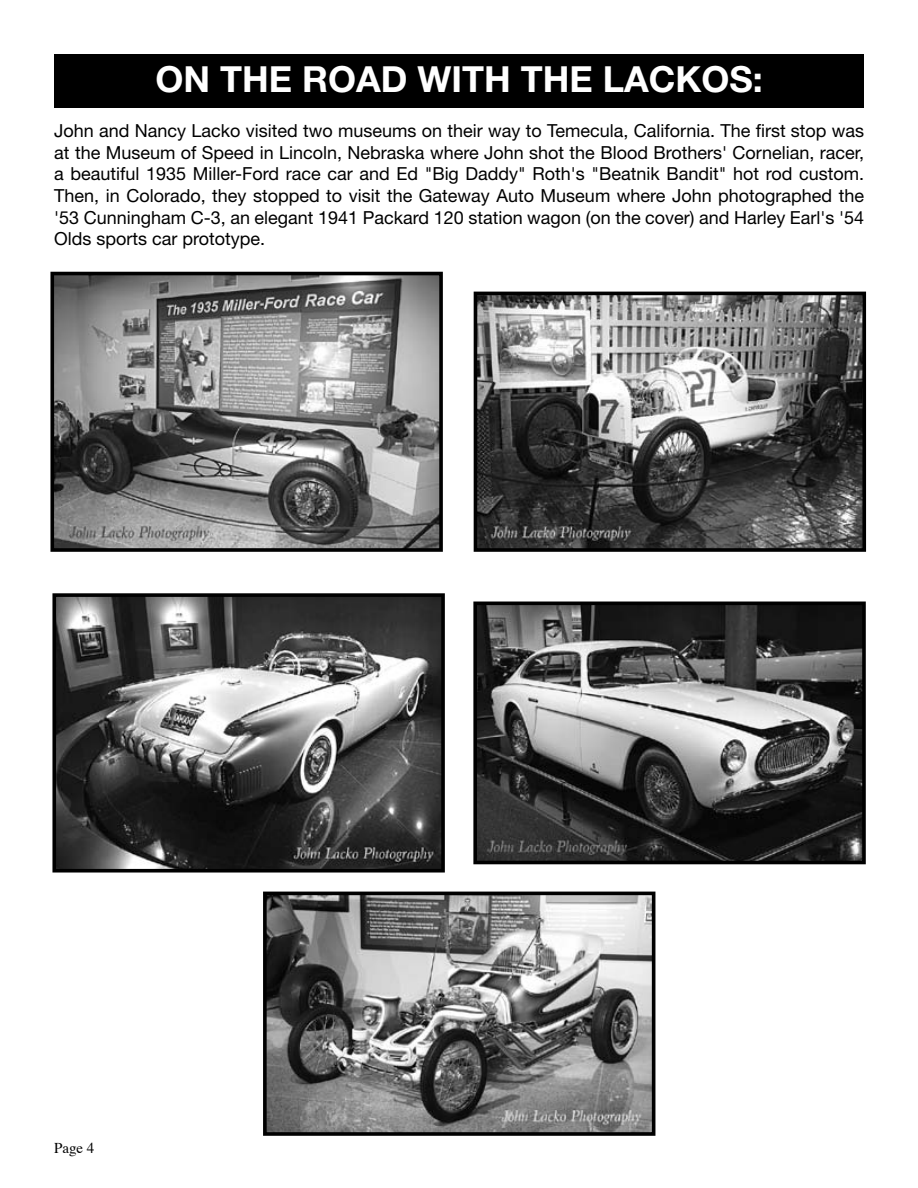
<style>
.page{position:relative;width:918px;height:1188px;background:#fff}
.page>*{position:absolute;margin:0;border:0;box-sizing:border-box;transform-origin:0 0}
.t1{font:700 36px "Helvetica Neue";color:#fff}
.t2{font:18px/21.6px "Helvetica Neue";color:#000;text-align:justify}
.t3{font:15px "Times";color:#000}
</style>
<div class="page">
<div style="left:54px;top:54px;width:810px;height:54px;background:#000"></div>
<img style="left:55px;top:277px;width:383px;height:270px">
<div style="left:50px;top:272px;width:393px;height:280px;border:4px solid #000"></div>
<img style="left:57px;top:598px;width:383px;height:270px">
<div style="left:52px;top:593px;width:393px;height:280px;border:4px solid #000"></div>
<img style="left:479px;top:297px;width:382px;height:250px">
<div style="left:474px;top:292px;width:392px;height:260px;border:4px solid #000"></div>
<img style="left:478px;top:607px;width:383px;height:252px">
<div style="left:473px;top:602px;width:393px;height:262px;border:4px solid #000"></div>
<img style="left:268px;top:897px;width:382px;height:234px">
<div style="left:263px;top:892px;width:392px;height:244px;border:4px solid #000"></div>
<h1 class="t1" style="left:156px;top:57px;width:609px">ON THE ROAD WITH THE LACKOS:</h1>
<p class="t2" style="left:54px;top:120px;width:812px">John and Nancy Lacko visited two museums on their way to Temecula, California. The first stop was at the Museum of Speed in Lincoln, Nebraska where John shot the Blood Brothers' Cornelian, racer, a beautiful 1935 Miller-Ford race car and Ed "Big Daddy" Roth's "Beatnik Bandit" hot rod custom.<br>Then, in Colorado, they stopped to visit the Gateway Auto Museum where John photographed the '53 Cunningham C-3, an elegant 1941 Packard 120 station wagon (on the cover) and Harley Earl's '54<br>Olds sports car prototype.</p>
<p class="t3" style="left:54px;top:1134px;width:42px">Page 4</p>
</div>
